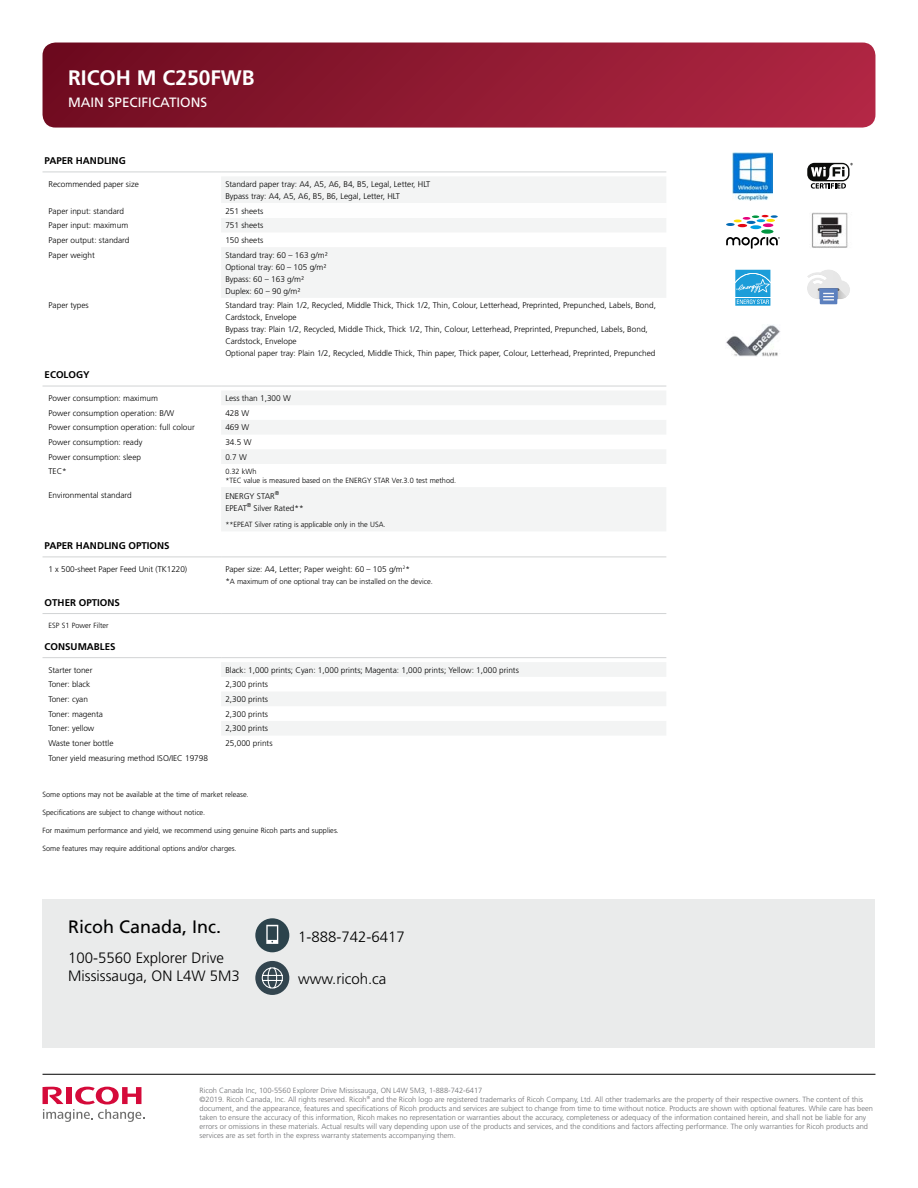
<style>
.page{position:relative;width:918px;height:1188px;background:#fff}
.page>*{position:absolute;margin:0;border:0;box-sizing:border-box;transform-origin:0 0}
.t1{font:700 21px "Frutiger LT Std";color:#fff}
.t2{font:18px "Frutiger LT Std";color:#000}
.t3{font:300 15px/18px "Frutiger LT Std";color:#000}
.t4{font:13.5px "Frutiger LT Std";color:#fff}
.t5{font:700 9.75px "Frutiger LT Std";color:#000}
.t6{font:300 8.25px/12px "Frutiger LT Std";color:#000}
.t7{font:300 7.5px/9px "Frutiger LT Std";color:#6d6e71}
.t8{font:300 7.5px/9px "Frutiger LT Std";color:#000}
.s1{font-size:8.25px}
</style>
<div class="page">
<svg style="left:43px;top:1087px;width:102px;height:35px"></svg>
<hr style="left:43px;top:1074px;width:832px;height:1px;background:#000">
<div style="left:43px;top:900px;width:832px;height:148px;background:#eaebeb"></div>
<div style="left:255px;top:918px;width:34px;height:34px;background:#2c434c;border-radius:50%"></div>
<svg style="left:266px;top:925px;width:12px;height:19px"></svg>
<div style="left:255px;top:961px;width:34px;height:34px;background:#33454f;border-radius:50%"></div>
<svg style="left:261px;top:967px;width:22px;height:22px"></svg>
<svg style="left:43px;top:43px;width:832px;height:85px;background:#901b33"></svg>
<svg style="left:221px;top:177px;width:445px;height:558px"></svg>
<div style="left:221px;top:203px;width:445px;height:15px;background:#fefefe"></div>
<hr style="left:43px;top:557px;width:178px;height:1px;background:#d1d3d4">
<hr style="left:221px;top:557px;width:445px;height:1px;background:#d1d3d4">
<hr style="left:43px;top:613px;width:178px;height:1px;background:#d1d3d4">
<hr style="left:221px;top:613px;width:445px;height:1px;background:#d1d3d4">
<hr style="left:43px;top:172px;width:178px;height:1px;background:#d1d3d4">
<hr style="left:221px;top:172px;width:445px;height:1px;background:#d1d3d4">
<hr style="left:43px;top:386px;width:178px;height:1px;background:#d1d3d4">
<hr style="left:221px;top:386px;width:445px;height:1px;background:#d1d3d4">
<hr style="left:43px;top:657px;width:178px;height:1px;background:#d1d3d4">
<hr style="left:221px;top:657px;width:445px;height:1px;background:#d1d3d4">
<svg style="left:735px;top:269px;width:36px;height:1px"></svg>
<svg style="left:735px;top:270px;width:36px;height:36px"></svg>
<div style="left:807px;top:163px;width:43px;height:18px;background:#0b0c0a;border-radius:7px"></div>
<svg style="left:811px;top:163px;width:42px;height:26px"></svg>
<svg style="left:807px;top:270px;width:43px;height:35px"></svg>
<svg style="left:726px;top:237px;width:54px;height:12px"></svg>
<div style="left:761px;top:229px;width:12px;height:5px;background:#009641;border-radius:50%"></div>
<svg style="left:750px;top:225px;width:11px;height:4px"></svg>
<svg style="left:726px;top:215px;width:52px;height:12px"></svg>
<img style="left:811px;top:212px;width:37px;height:36px">
<img style="left:732px;top:152px;width:40px;height:49px">
<img style="left:726px;top:325px;width:54px;height:31px">
<h1 class="t1" style="left:68px;top:66px;width:188px">RICOH M C250FWB</h1>
<h3 class="t4" style="left:68px;top:94px;width:141px">MAIN SPECIFICATIONS</h3>
<p class="t5" style="left:45px;top:155px;width:83px">PAPER HANDLING</p>
<p class="t6" style="left:49px;top:178px;width:92px">Recommended paper size</p>
<p class="t6" style="left:225px;top:178px;width:207px">Standard paper tray: A4, A5, A6, B4, B5, Legal, Letter, HLT<br>Bypass tray: A4, A5, A6, B5, B6, Legal, Letter, HLT</p>
<p class="t6" style="left:49px;top:205px;width:77px">Paper input: standard</p>
<p class="t6" style="left:225px;top:205px;width:40px">251 sheets</p>
<p class="t6" style="left:49px;top:220px;width:81px">Paper input: maximum</p>
<p class="t6" style="left:225px;top:220px;width:40px">751 sheets</p>
<p class="t6" style="left:49px;top:234px;width:82px">Paper output: standard</p>
<p class="t6" style="left:225px;top:234px;width:40px">150 sheets</p>
<p class="t6" style="left:49px;top:249px;width:48px">Paper weight</p>
<p class="t6" style="left:225px;top:249px;width:104px">Standard tray: 60 – 163 g/m²<br>Optional tray: 60 – 105 g/m²<br>Bypass: 60 – 163 g/m²<br>Duplex: 60 – 90 g/m²</p>
<p class="t6" style="left:49px;top:300px;width:42px">Paper types</p>
<p class="t6" style="left:225px;top:300px;width:432px">Standard tray: Plain 1/2, Recycled, Middle Thick, Thick 1/2, Thin, Colour, Letterhead, Preprinted, Prepunched, Labels, Bond, Cardstock, Envelope<br>Bypass tray: Plain 1/2, Recycled, Middle Thick, Thick 1/2, Thin, Colour, Letterhead, Preprinted, Prepunched, Labels, Bond, Cardstock, Envelope<br>Optional paper tray: Plain 1/2, Recycled, Middle Thick, Thin paper, Thick paper, Colour, Letterhead, Preprinted, Prepunched</p>
<p class="t5" style="left:45px;top:369px;width:46px">ECOLOGY</p>
<p class="t6" style="left:49px;top:392px;width:111px">Power consumption: maximum</p>
<p class="t6" style="left:225px;top:392px;width:67px">Less than 1,300 W</p>
<p class="t6" style="left:49px;top:407px;width:127px">Power consumption operation: B/W</p>
<p class="t6" style="left:225px;top:407px;width:25px">428 W</p>
<p class="t6" style="left:49px;top:422px;width:148px">Power consumption operation: full colour</p>
<p class="t6" style="left:225px;top:422px;width:25px">469 W</p>
<p class="t6" style="left:49px;top:436px;width:95px">Power consumption: ready</p>
<p class="t6" style="left:225px;top:436px;width:28px">34.5 W</p>
<p class="t6" style="left:49px;top:451px;width:94px">Power consumption: sleep</p>
<p class="t6" style="left:225px;top:451px;width:23px">0.7 W</p>
<p class="t6" style="left:49px;top:466px;width:20px">TEC*</p>
<p class="t8" style="left:225px;top:467px;width:232px">0.32 kWh<br>*TEC value is measured based on the ENERGY STAR Ver.3.0 test method.</p>
<p class="t6" style="left:49px;top:489px;width:85px">Environmental standard</p>
<p class="t6" style="left:225px;top:490px;width:80px">ENERGY STAR<sup>®<br></sup>EPEAT<sup>®</sup> Silver Rated**</p>
<p class="t8" style="left:225px;top:520px;width:162px">**EPEAT Silver rating is applicable only in the USA.</p>
<p class="t5" style="left:45px;top:540px;width:126px">PAPER HANDLING OPTIONS</p>
<p class="t6" style="left:49px;top:563px;width:140px">1 x 500-sheet Paper Feed Unit (TK1220)</p>
<p class="t6" style="left:225px;top:563px;width:186px">Paper size: A4, Letter; Paper weight: 60 – 105 g/m<sup>2</sup>*</p>
<p class="t8" style="left:225px;top:577px;width:209px"><span class="s1">*</span>A maximum of one optional tray can be installed on the device.</p>
<p class="t5" style="left:45px;top:597px;width:77px">OTHER OPTIONS</p>
<p class="t8" style="left:49px;top:621px;width:62px">ESP S1 Power Filter</p>
<p class="t5" style="left:45px;top:641px;width:72px">CONSUMABLES</p>
<p class="t6" style="left:49px;top:664px;width:45px">Starter toner</p>
<p class="t6" style="left:225px;top:664px;width:295px">Black: 1,000 prints; Cyan: 1,000 prints; Magenta: 1,000 prints; Yellow: 1,000 prints</p>
<p class="t6" style="left:49px;top:679px;width:43px">Toner: black</p>
<p class="t6" style="left:225px;top:679px;width:44px">2,300 prints</p>
<p class="t6" style="left:49px;top:693px;width:41px">Toner: cyan</p>
<p class="t6" style="left:225px;top:693px;width:44px">2,300 prints</p>
<p class="t6" style="left:49px;top:708px;width:56px">Toner: magenta</p>
<p class="t6" style="left:225px;top:708px;width:44px">2,300 prints</p>
<p class="t6" style="left:49px;top:723px;width:47px">Toner: yellow</p>
<p class="t6" style="left:225px;top:723px;width:44px">2,300 prints</p>
<p class="t6" style="left:49px;top:737px;width:66px">Waste toner bottle</p>
<p class="t6" style="left:225px;top:737px;width:49px">25,000 prints</p>
<p class="t6" style="left:49px;top:752px;width:161px">Toner yield measuring method ISO/IEC 19798</p>
<p class="t8" style="left:43px;top:790px;width:208px">Some options may not be available at the time of market release.</p>
<p class="t8" style="left:43px;top:808px;width:164px">Specifications are subject to change without notice.</p>
<p class="t8" style="left:43px;top:826px;width:298px">For maximum performance and yield, we recommend using genuine Ricoh parts and supplies.</p>
<p class="t8" style="left:43px;top:844px;width:196px">Some features may require additional options and/or charges.</p>
<h2 class="t2" style="left:68px;top:916px;width:155px">Ricoh Canada, Inc.</h2>
<h3 class="t3" style="left:68px;top:949px;width:173px">100-5560 Explorer Drive<br>Mississauga, ON L4W 5M3</h3>
<h3 class="t3" style="left:298px;top:928px;width:108px">1-888-742-6417</h3>
<h3 class="t3" style="left:298px;top:970px;width:90px">www.ricoh.ca</h3>
<p class="t7" style="left:200px;top:1086px;width:675px">Ricoh Canada Inc, 100-5560 Explorer Drive Mississauga, ON L4W 5M3, 1-888-742-6417<br>©2019. Ricoh Canada, Inc. All rights reserved. Ricoh<sup>®</sup> and the Ricoh logo are registered trademarks of Ricoh Company, Ltd. All other trademarks are the property of their respective owners. The content of this document, and the appearance, features and specifications of Ricoh products and services are subject to change from time to time without notice. Products are shown with optional features. While care has been taken to ensure the accuracy of this information, Ricoh makes no representation or warranties about the accuracy, completeness or adequacy of the information contained herein, and shall not be liable for any errors or omissions in these materials. Actual results will vary depending upon use of the products and services, and the conditions and factors affecting performance. The only warranties for Ricoh products and services are as set forth in the express warranty statements accompanying them.</p>
</div>
